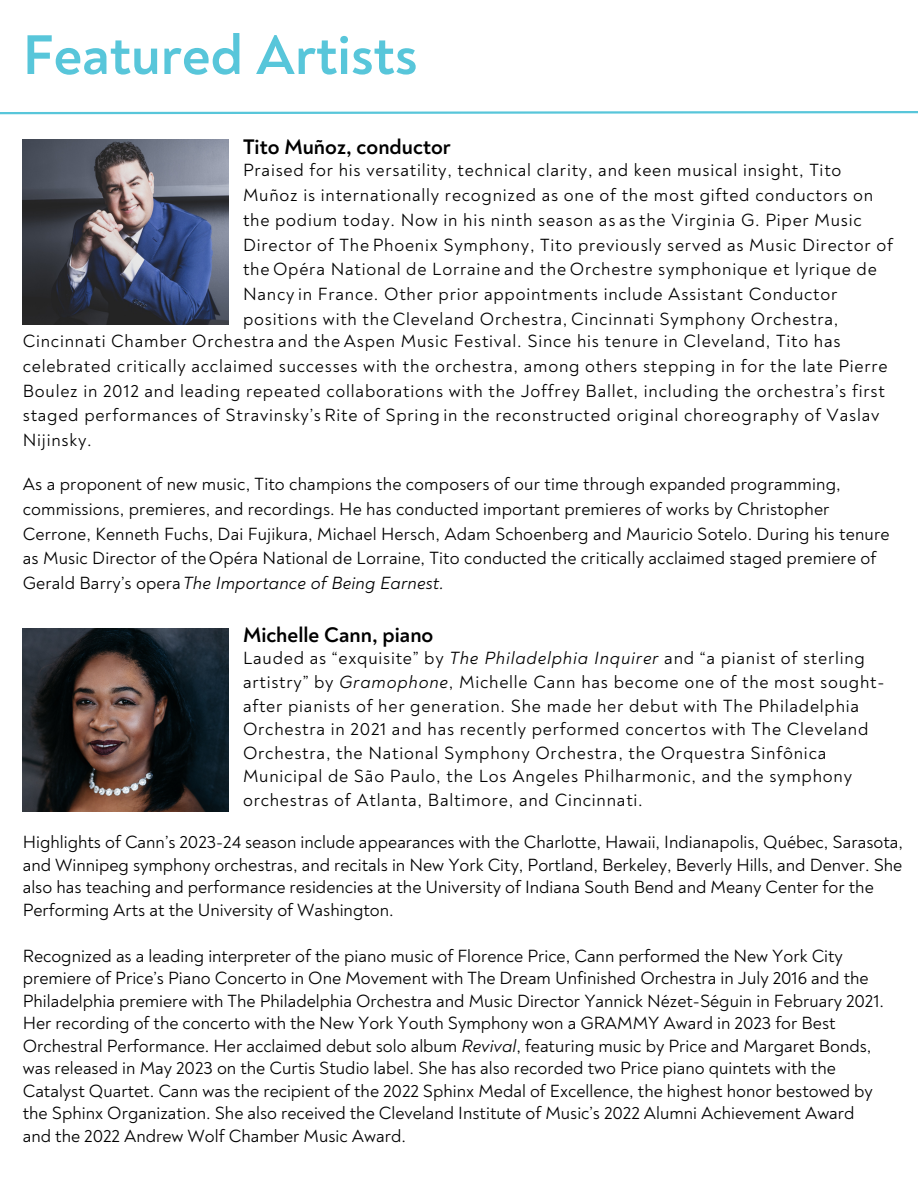
<style>
.page{position:relative;width:918px;height:1188px;background:#fff}
.page>*{position:absolute;margin:0;border:0;box-sizing:border-box;transform-origin:0 0}
.t1{font:700 57px "Noah";color:#58c6da}
.t2{font:700 21.45px "Noah";color:#000}
.t3{font:18px/22.5px "Noah";letter-spacing:.01em;color:#000}
.t4{font:18px/24.8px "Noah";letter-spacing:.045em;color:#000}
.s1{font-style:italic}
</style>
<div class="page">
<svg style="left:0;top:111px;width:918px;height:4px"></svg>
<img style="left:23px;top:628px;width:206px;height:184px">
<img style="left:23px;top:139px;width:206px;height:186px">
<p class="t1" style="left:23px;top:21px;width:396px">Featured Artists</p>
<p class="t2" style="left:243px;top:134px;width:209px">Tito Muñoz, conductor</p>
<p class="t4" style="left:243px;top:158px;width:652px">Praised for his versatility, technical clarity, and keen musical insight, Tito Muñoz is internationally recognized as one of the most gifted conductors on the podium today. Now in his ninth season as as the Virginia G. Piper Music Director of The Phoenix Symphony, Tito previously served as Music Director of the Opéra National de Lorraine and the Orchestre symphonique et lyrique de Nancy in France. Other prior appointments include Assistant Conductor positions with the Cleveland Orchestra, Cincinnati Symphony Orchestra,</p>
<p class="t4" style="left:23px;top:329px;width:866px">Cincinnati Chamber Orchestra and the Aspen Music Festival. Since his tenure in Cleveland, Tito has celebrated critically acclaimed successes with the orchestra, among others stepping in for the late Pierre Boulez in 2012 and leading repeated collaborations with the Joffrey Ballet, including the orchestra’s first staged performances of Stravinsky’s Rite of Spring in the reconstructed original choreography of Vaslav Nijinsky.</p>
<p class="t3" style="left:23px;top:472px;width:868px;line-height:24.8px">As a proponent of new music, Tito champions the composers of our time through expanded programming, commissions, premieres, and recordings. He has conducted important premieres of works by Christopher Cerrone, Kenneth Fuchs, Dai Fujikura, Michael Hersch, Adam Schoenberg and Mauricio Sotelo. During his tenure as Music Director of theOpéra National de Lorraine, Tito conducted the critically acclaimed staged premiere of Gerald Barry’s opera<span class="s1">The Importance of Being Earnest.</span></p>
<p class="t2" style="left:243px;top:622px;width:192px">Michelle Cann, piano</p>
<p class="t4" style="left:243px;top:647px;width:643px;line-height:23.7px">Lauded as “exquisite” by <span class="s1">The Philadelphia Inquirer</span> and “a pianist of sterling artistry” by <span class="s1">Gramophone</span>, Michelle Cann has become one of the most sought&shy;after pianists of her generation. She made her debut with The Philadelphia Orchestra in 2021 and has recently performed concertos with The Cleveland Orchestra, the National Symphony Orchestra, the Orquestra Sinfônica Municipal de São Paulo, the Los Angeles Philharmonic, and the symphony orchestras of Atlanta, Baltimore, and Cincinnati.</p>
<p class="t3" style="left:23px;top:831px;width:882px">Highlights of Cann’s 2023-24 season include appearances with the Charlotte, Hawaii, Indianapolis, Québec, Sarasota, and Winnipeg symphony orchestras, and recitals in New York City, Portland, Berkeley, Beverly Hills, and Denver. She also has teaching and performance residencies at the University of Indiana South Bend and Meany Center for the Performing Arts at the University of Washington.</p>
<p class="t3" style="left:23px;top:945px;width:863px">Recognized as a leading interpreter of the piano music of Florence Price, Cann performed the New York City premiere of Price’s Piano Concerto in One Movement with The Dream Unfinished Orchestra in July 2016 and the<br>Philadelphia premiere with The Philadelphia Orchestra and Music Director Yannick Nézet-Séguin in February 2021.</p>
<p class="t3" style="left:23px;top:1013px;width:852px">Her recording of the concerto with the New York Youth Symphony won a GRAMMY Award in 2023 for Best Orchestral Performance. Her acclaimed debut solo album <span class="s1">Revival</span>, featuring music by Price and Margaret Bonds, was released in May 2023 on the Curtis Studio label. She has also recorded two Price piano quintets with the Catalyst Quartet. Cann was the recipient of the 2022 Sphinx Medal of Excellence, the highest honor bestowed by the Sphinx Organization. She also received the Cleveland Institute of Music’s 2022 Alumni Achievement Award and the 2022 Andrew Wolf Chamber Music Award.</p>
</div>
